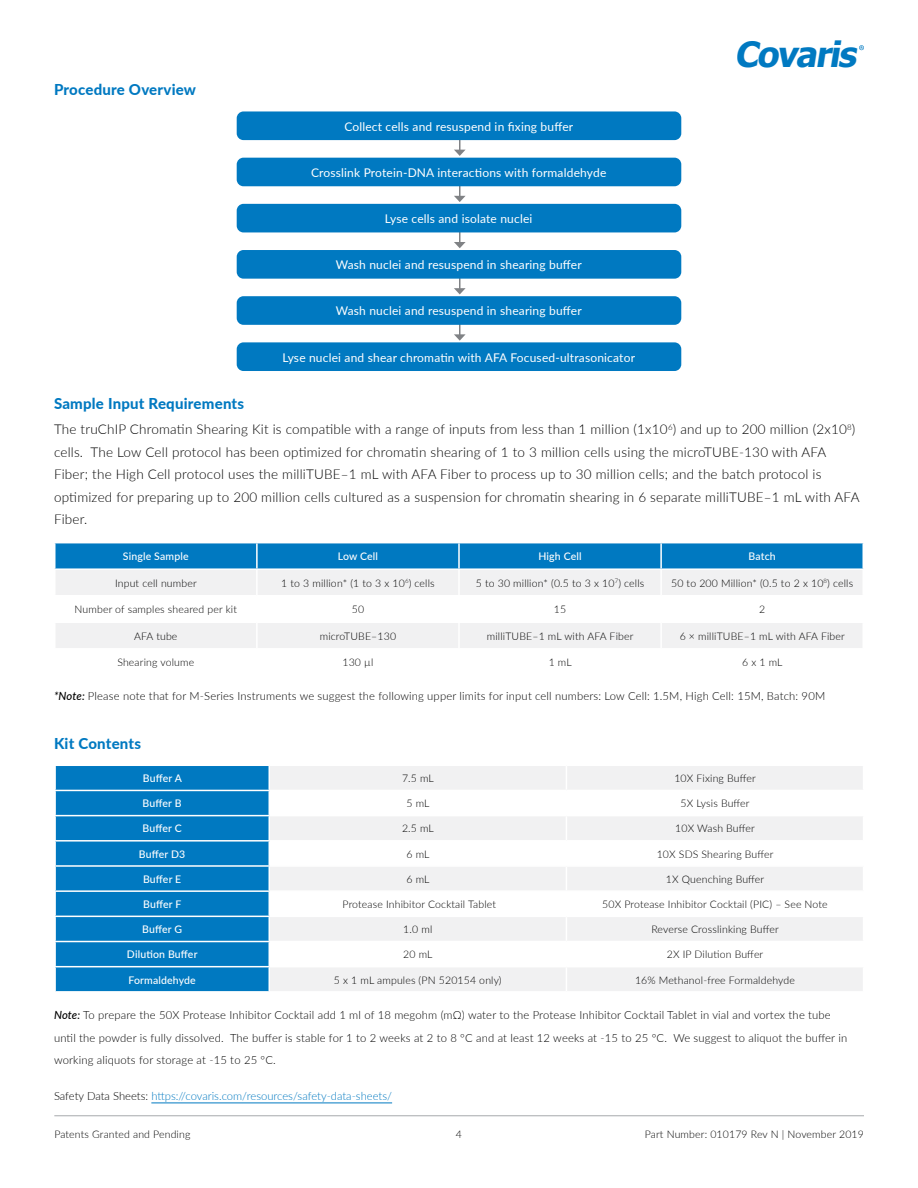
<style>
.page{position:relative;width:918px;height:1188px;background:#fff}
.page>*{position:absolute;margin:0;border:0;box-sizing:border-box;transform-origin:0 0}
.t1{font:italic 700 35.1px "Tahoma";color:#0079c1}
.t2{font:800 15px "Lato";letter-spacing:.015em;color:#0079c1}
.t3{font:300 13.5px/22.5px "Lato";letter-spacing:.015em;color:#000}
.t4{font:12px "Lato";letter-spacing:.015em;color:#fff}
.t5{font:300 11.25px/22.5px "Lato";letter-spacing:.015em;color:#000}
.t6{font:300 11.25px "Lato";color:#0079c1}
.t7{font:300 10.5px "Lato";letter-spacing:.015em;color:#000}
.t8{font:500 10.5px "Lato";letter-spacing:.015em;color:#fff}
.s1{font-weight:500;font-style:italic}
.s2{color:#000}
</style>
<div class="page">
<hr style="left:54px;top:1115px;width:810px;height:1px;background:#a7a9ac">
<svg style="left:859px;top:45px;width:5px;height:5px"></svg>
<hr style="left:151px;top:1103px;width:241px;height:1px;background:#0079c1">
<svg style="left:454px;top:140px;width:12px;height:16px"></svg>
<svg style="left:454px;top:186px;width:12px;height:16px"></svg>
<svg style="left:454px;top:232px;width:12px;height:16px"></svg>
<svg style="left:454px;top:279px;width:12px;height:15px"></svg>
<svg style="left:454px;top:325px;width:12px;height:16px"></svg>
<div style="left:237px;top:111px;width:444px;height:29px;background:#0079c1;border-radius:7px"></div>
<div style="left:237px;top:158px;width:444px;height:28px;background:#0079c1;border-radius:7px"></div>
<div style="left:237px;top:204px;width:444px;height:28px;background:#0079c1;border-radius:7px"></div>
<div style="left:237px;top:250px;width:444px;height:29px;background:#0079c1;border-radius:7px"></div>
<div style="left:237px;top:296px;width:444px;height:29px;background:#0079c1;border-radius:7px"></div>
<div style="left:237px;top:342px;width:444px;height:29px;background:#0079c1;border-radius:7px"></div>
<div style="left:56px;top:543px;width:806px;height:25px;background:#0079c1"></div>
<svg style="left:56px;top:570px;width:806px;height:78px;fill:#f1f1f2"></svg>
<hr style="left:256px;top:543px;width:2px;height:25px;background:#fff">
<hr style="left:458px;top:543px;width:2px;height:25px;background:#fff">
<hr style="left:660px;top:543px;width:2px;height:25px;background:#fff">
<hr style="left:256px;top:570px;width:2px;height:25px;background:#fff">
<hr style="left:458px;top:570px;width:2px;height:25px;background:#fff">
<hr style="left:660px;top:570px;width:2px;height:25px;background:#fff">
<hr style="left:54px;top:595px;width:203px;height:1px;background:#fff">
<hr style="left:257px;top:595px;width:202px;height:1px;background:#fff">
<hr style="left:256px;top:596px;width:2px;height:26px;background:#fff">
<hr style="left:459px;top:595px;width:202px;height:1px;background:#fff">
<hr style="left:458px;top:596px;width:2px;height:26px;background:#fff">
<hr style="left:661px;top:595px;width:203px;height:1px;background:#fff">
<hr style="left:660px;top:596px;width:2px;height:26px;background:#fff">
<hr style="left:54px;top:622px;width:203px;height:1px;background:#fff">
<hr style="left:257px;top:622px;width:202px;height:1px;background:#fff">
<hr style="left:256px;top:623px;width:2px;height:25px;background:#fff">
<hr style="left:459px;top:622px;width:202px;height:1px;background:#fff">
<hr style="left:458px;top:623px;width:2px;height:25px;background:#fff">
<hr style="left:661px;top:622px;width:203px;height:1px;background:#fff">
<hr style="left:660px;top:623px;width:2px;height:25px;background:#fff">
<div style="left:56px;top:766px;width:213px;height:225px;background:#0079c1"></div>
<svg style="left:270px;top:766px;width:593px;height:225px;fill:#f1f1f2"></svg>
<hr style="left:54px;top:790px;width:215px;height:1px;background:#fff">
<hr style="left:269px;top:790px;width:297px;height:1px;background:#fff">
<hr style="left:566px;top:790px;width:298px;height:1px;background:#fff">
<hr style="left:54px;top:815px;width:215px;height:1px;background:#fff">
<hr style="left:269px;top:815px;width:297px;height:1px;background:#fff">
<hr style="left:566px;top:815px;width:298px;height:1px;background:#fff">
<hr style="left:54px;top:840px;width:215px;height:2px;background:#fff">
<hr style="left:269px;top:840px;width:297px;height:2px;background:#fff">
<hr style="left:566px;top:840px;width:298px;height:2px;background:#fff">
<hr style="left:54px;top:865px;width:215px;height:2px;background:#fff">
<hr style="left:269px;top:865px;width:297px;height:2px;background:#fff">
<hr style="left:566px;top:865px;width:298px;height:2px;background:#fff">
<hr style="left:54px;top:890px;width:215px;height:2px;background:#fff">
<hr style="left:269px;top:890px;width:297px;height:2px;background:#fff">
<hr style="left:566px;top:890px;width:298px;height:2px;background:#fff">
<hr style="left:54px;top:916px;width:215px;height:1px;background:#fff">
<hr style="left:269px;top:916px;width:297px;height:1px;background:#fff">
<hr style="left:566px;top:916px;width:298px;height:1px;background:#fff">
<hr style="left:54px;top:941px;width:215px;height:1px;background:#fff">
<hr style="left:269px;top:941px;width:297px;height:1px;background:#fff">
<hr style="left:566px;top:941px;width:298px;height:1px;background:#fff">
<hr style="left:54px;top:966px;width:215px;height:1px;background:#fff">
<hr style="left:269px;top:966px;width:297px;height:1px;background:#fff">
<hr style="left:566px;top:966px;width:298px;height:1px;background:#fff">
<svg style="left:566px;top:766px;width:1px;height:225px"></svg>
<h2 class="t2" style="left:54px;top:79px;width:144px">Procedure Overview</h2>
<p class="t4" style="left:344px;top:118px;width:230px">Collect cells and resuspend in fixing buffer</p>
<p class="t4" style="left:311px;top:164px;width:297px">Crosslink Protein-DNA interactions with formaldehyde</p>
<p class="t4" style="left:385px;top:210px;width:149px">Lyse cells and isolate nuclei</p>
<p class="t4" style="left:336px;top:256px;width:247px">Wash nuclei and resuspend in shearing buffer</p>
<p class="t4" style="left:336px;top:302px;width:247px">Wash nuclei and resuspend in shearing buffer</p>
<p class="t4" style="left:282px;top:349px;width:354px">Lyse nuclei and shear chromatin with AFA Focused-ultrasonicator</p>
<h1 class="t1" style="left:735px;top:32px;width:131px">Covaris</h1>
<h2 class="t2" style="left:54px;top:392px;width:192px">Sample Input Requirements</h2>
<p class="t3" style="left:54px;top:418px;width:807px">The truChIP Chromatin Shearing Kit is compatible with a range of inputs from less than 1 million (1x10<sup>6</sup>) and up to 200 million (2x10<sup>8</sup>) cells. The Low Cell protocol has been optimized for chromatin shearing of 1 to 3 million cells using the microTUBE-130 with AFA Fiber; the High Cell protocol uses the milliTUBE–1 mL with AFA Fiber to process up to 30 million cells; and the batch protocol is optimized for preparing up to 200 million cells cultured as a suspension for chromatin shearing in 6 separate milliTUBE–1 mL with AFA Fiber.</p>
<p class="t8" style="left:123px;top:549px;width:67px">Single Sample</p>
<p class="t8" style="left:338px;top:549px;width:42px">Low Cell</p>
<p class="t8" style="left:538px;top:549px;width:45px">High Cell</p>
<p class="t8" style="left:749px;top:549px;width:29px">Batch</p>
<p class="t7" style="left:115px;top:576px;width:83px">Input cell number</p>
<p class="t7" style="left:281px;top:576px;width:155px">1 to 3 million* (1 to 3 x 10<sup>6</sup>) cells</p>
<p class="t7" style="left:476px;top:576px;width:170px">5 to 30 million* (0.5 to 3 x 10<sup>7</sup>) cells</p>
<p class="t7" style="left:671px;top:576px;width:184px">50 to 200 Million* (0.5 to 2 x 10<sup>8</sup>) cells</p>
<p class="t7" style="left:75px;top:602px;width:164px">Number of samples sheared per kit</p>
<p class="t7" style="left:352px;top:602px;width:14px">50</p>
<p class="t7" style="left:554px;top:602px;width:14px">15</p>
<p class="t7" style="left:759px;top:602px;width:8px">2</p>
<p class="t7" style="left:134px;top:629px;width:45px">AFA tube</p>
<p class="t7" style="left:320px;top:629px;width:78px">microTUBE–130</p>
<p class="t7" style="left:487px;top:629px;width:148px">milliTUBE–1 mL with AFA Fiber</p>
<p class="t7" style="left:680px;top:629px;width:167px">6 × milliTUBE–1 mL with AFA Fiber</p>
<p class="t7" style="left:117px;top:655px;width:78px">Shearing volume</p>
<p class="t7" style="left:342px;top:655px;width:32px">130 µl</p>
<p class="t7" style="left:549px;top:655px;width:25px">1 mL</p>
<p class="t7" style="left:742px;top:655px;width:42px">6 x 1 mL</p>
<p class="t5" style="left:54px;top:684px;width:773px"><span class="s1">*Note:</span> Please note that for M-Series Instruments we suggest the following upper limits for input cell numbers: Low Cell: 1.5M, High Cell: 15M, Batch: 90M</p>
<h2 class="t2" style="left:54px;top:733px;width:89px">Kit Contents</h2>
<p class="t8" style="left:143px;top:771px;width:41px">Buffer A</p>
<p class="t7" style="left:402px;top:771px;width:33px">7.5 mL</p>
<p class="t7" style="left:674px;top:771px;width:83px">10X Fixing Buffer</p>
<p class="t8" style="left:143px;top:796px;width:41px">Buffer B</p>
<p class="t7" style="left:406px;top:796px;width:25px">5 mL</p>
<p class="t7" style="left:681px;top:796px;width:71px">5X Lysis Buffer</p>
<p class="t8" style="left:143px;top:821px;width:41px">Buffer C</p>
<p class="t7" style="left:402px;top:821px;width:33px">2.5 mL</p>
<p class="t7" style="left:675px;top:821px;width:81px">10X Wash Buffer</p>
<p class="t8" style="left:139px;top:846px;width:48px">Buffer D3</p>
<p class="t7" style="left:406px;top:847px;width:25px">6 mL</p>
<p class="t7" style="left:657px;top:847px;width:118px">10X SDS Shearing Buffer</p>
<p class="t8" style="left:143px;top:871px;width:40px">Buffer E</p>
<p class="t7" style="left:406px;top:872px;width:25px">6 mL</p>
<p class="t7" style="left:666px;top:872px;width:100px">1X Quenching Buffer</p>
<p class="t8" style="left:143px;top:897px;width:40px">Buffer F</p>
<p class="t7" style="left:343px;top:897px;width:155px">Protease Inhibitor Cocktail Tablet</p>
<p class="t7" style="left:602px;top:897px;width:227px">50X Protease Inhibitor Cocktail (PIC) – See Note</p>
<p class="t8" style="left:142px;top:922px;width:41px">Buffer G</p>
<p class="t7" style="left:403px;top:922px;width:31px">1.0 ml</p>
<p class="t7" style="left:651px;top:922px;width:129px">Reverse Crosslinking Buffer</p>
<p class="t8" style="left:127px;top:947px;width:72px">Dilution Buffer</p>
<p class="t7" style="left:403px;top:947px;width:31px">20 mL</p>
<p class="t7" style="left:667px;top:947px;width:98px">2X IP Dilution Buffer</p>
<p class="t8" style="left:128px;top:972px;width:69px">Formaldehyde</p>
<p class="t7" style="left:334px;top:972px;width:169px">5 x 1 mL ampules (PN 520154 only)</p>
<p class="t7" style="left:635px;top:972px;width:161px">16% Methanol-free Formaldehyde</p>
<p class="t5" style="left:54px;top:1004px;width:795px"><span class="s1">Note:</span> To prepare the 50X Protease Inhibitor Cocktail add 1 ml of 18 megohm (mΩ) water to the Protease Inhibitor Cocktail Tablet in vial and vortex the tube until the powder is fully dissolved. The buffer is stable for 1 to 2 weeks at 2 to 8 °C and at least 12 weeks at -15 to 25 °C. We suggest to aliquot the buffer in working aliquots for storage at -15 to 25 °C.</p>
<p class="t6" style="left:54px;top:1088px;width:340px"><span class="s2">Safety Data Sheets:</span> https://covaris.com/resources/safety-data-sheets/</p>
<p class="t7" style="left:54px;top:1127px;width:138px">Patents Granted and Pending</p>
<p class="t7" style="left:456px;top:1127px;width:8px">4</p>
<p class="t7" style="left:645px;top:1127px;width:221px">Part Number: 010179 Rev N | November 2019</p>
</div>
